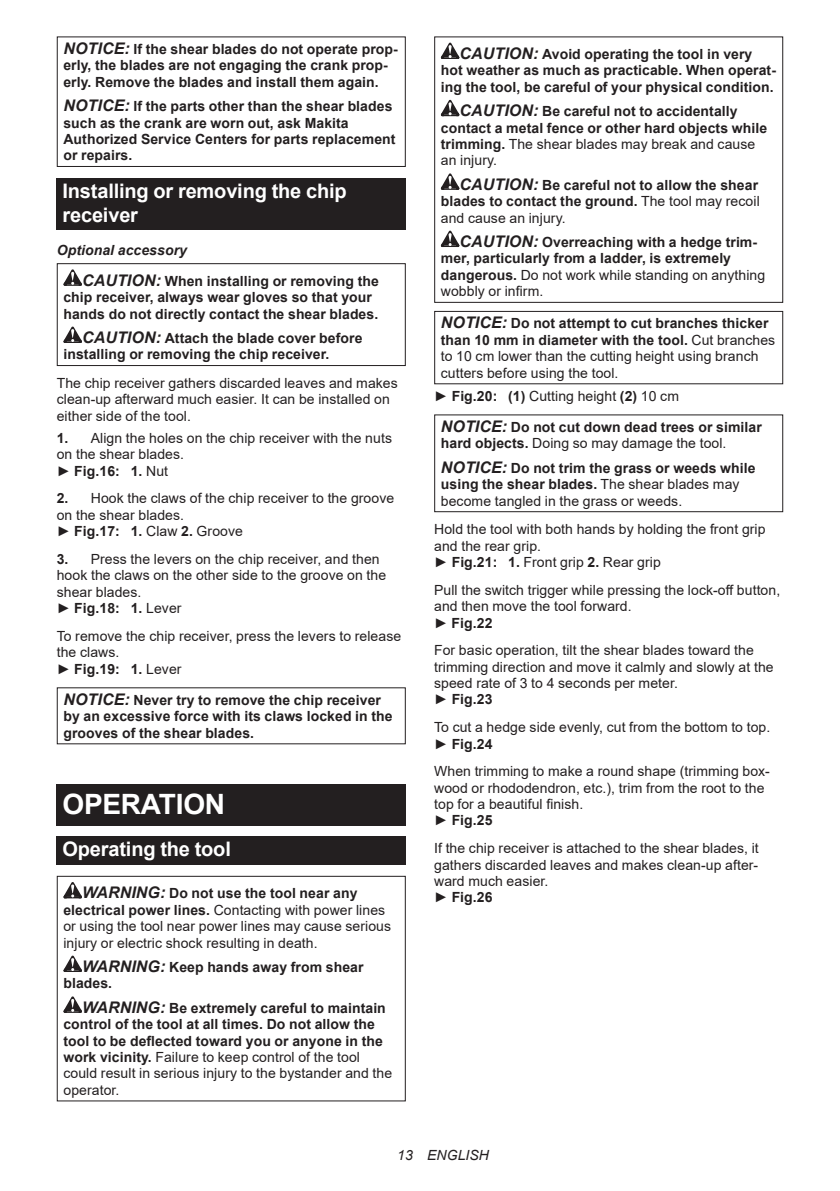
<style>
.page{position:relative;width:840px;height:1191px;background:#fff}
.page>*{position:absolute;margin:0;border:0;box-sizing:border-box;transform-origin:0 0}
.t1{font:700 28px "Arial";letter-spacing:-.01em;color:#fff}
.t2{font:700 20px/23.4px "Arial";letter-spacing:-.01em;color:#fff}
.t3{font:700 14px/16.4px "Arial";letter-spacing:.005em;color:#231f20}
.t4{font:14px/16.4px "Arial";letter-spacing:.005em;color:#231f20}
.t5{font:italic 14px "Arial";letter-spacing:.005em;color:#231f20}
.s1{font-style:italic;font-size:16px}
.s2{font-style:italic}
.s3{font-weight:700}
.s4{font-weight:700;font-style:italic;font-size:16px}
.s5{font-weight:400}
</style>
<div class="page">
<div style="left:57px;top:36px;width:348px;height:131px;border:1px solid #231f20"></div>
<div style="left:57px;top:178px;width:348px;height:52px;background:#231f20"></div>
<svg style="left:63px;top:269px;width:19px;height:17px"></svg>
<svg style="left:63px;top:326px;width:19px;height:17px"></svg>
<div style="left:57px;top:263px;width:348px;height:103px;border:1px solid #231f20"></div>
<div style="left:57px;top:784px;width:348px;height:41px;background:#231f20"></div>
<div style="left:57px;top:836px;width:348px;height:29px;background:#231f20"></div>
<svg style="left:63px;top:882px;width:19px;height:16px"></svg>
<svg style="left:63px;top:955px;width:19px;height:17px"></svg>
<svg style="left:63px;top:996px;width:19px;height:16px"></svg>
<div style="left:57px;top:875px;width:348px;height:226px;border:1px solid #231f20"></div>
<svg style="left:440px;top:43px;width:19px;height:16px"></svg>
<svg style="left:440px;top:100px;width:19px;height:16px"></svg>
<svg style="left:440px;top:173px;width:19px;height:17px"></svg>
<svg style="left:440px;top:231px;width:19px;height:16px"></svg>
<div style="left:434px;top:36px;width:348px;height:267px;border:1px solid #231f20"></div>
<div style="left:434px;top:311px;width:348px;height:73px;border:1px solid #231f20"></div>
<div style="left:434px;top:414px;width:348px;height:98px;border:1px solid #231f20"></div>
<p class="t3" style="left:63px;top:41px;width:335px"><span class="s1">NOTICE:</span> If the shear blades do not operate prop&shy;erly, the blades are not engaging the crank prop&shy;erly. Remove the blades and install them again.</p>
<p class="t3" style="left:63px;top:98px;width:333px"><span class="s1">NOTICE:</span> If the parts other than the shear blades such as the crank are worn out, ask Makita Authorized Service Centers for parts replacement or repairs.</p>
<h2 class="t2" style="left:62px;top:180px;width:285px">Installing or removing the chip receiver</h2>
<p class="t3" style="left:82px;top:235px;width:298px;line-height:30.6px;text-indent:-25px"><span class="s2">Optional accessory<br></span><span class="s1">CAUTION:</span> When installing or removing the</p>
<p class="t3" style="left:63px;top:289px;width:316px">chip receiver, always wear gloves so that your hands do not directly contact the shear blades.</p>
<p class="t3" style="left:63px;top:330px;width:300px;text-indent:19px"><span class="s1">CAUTION:</span> Attach the blade cover before installing or removing the chip receiver.</p>
<p class="t4" style="left:57px;top:375px;width:342px">The chip receiver gathers discarded leaves and makes clean-up afterward much easier. It can be installed on either side of the tool.</p>
<p class="t4" style="left:57px;top:430px;width:336px"><span class="s3">1.</span> Align the holes on the chip receiver with the nuts on the shear blades.<br>► <span class="s3">Fig.16: 1.</span> Nut</p>
<p class="t4" style="left:57px;top:490px;width:339px"><span class="s3">2.</span> Hook the claws of the chip receiver to the groove on the shear blades.<br>► <span class="s3">Fig.17: 1.</span> Claw <span class="s3">2.</span> Groove</p>
<p class="t4" style="left:57px;top:551px;width:331px"><span class="s3">3.</span> Press the levers on the chip receiver, and then hook the claws on the other side to the groove on the shear blades.<br>► <span class="s3">Fig.18: 1.</span> Lever</p>
<p class="t4" style="left:57px;top:627px;width:346px">To remove the chip receiver, press the levers to release the claws.<br>► <span class="s3">Fig.19: 1.</span> Lever</p>
<p class="t3" style="left:63px;top:692px;width:330px"><span class="s1">NOTICE:</span> Never try to remove the chip receiver by an excessive force with its claws locked in the grooves of the shear blades.</p>
<h1 class="t1" style="left:62px;top:784px;width:164px">OPERATION</h1>
<h2 class="t2" style="left:62px;top:838px;width:170px">Operating the tool</h2>
<p class="t4" style="left:63px;top:885px;width:329px;text-indent:19px"><span class="s4">WARNING:</span> <span class="s3">Do not use the tool near any electrical power lines.</span> Contacting with power lines or using the tool near power lines may cause serious injury or electric shock resulting in death.</p>
<p class="t3" style="left:63px;top:959px;width:301px;text-indent:19px"><span class="s1">WARNING:</span> Keep hands away from shear blades.</p>
<p class="t3" style="left:63px;top:1000px;width:330px;text-indent:19px"><span class="s1">WARNING:</span> Be extremely careful to maintain control of the tool at all times. Do not allow the tool to be deflected toward you or anyone in the work vicinity. <span class="s5">Failure to keep control of the tool could result in serious injury to the bystander and the operator.</span></p>
<p class="t3" style="left:440px;top:46px;width:336px;text-align:center"><span class="s1">CAUTION:</span> Avoid operating the tool in very<br>hot weather as much as practicable. When operat&shy;ing the tool, be careful of your physical condition.</p>
<p class="t3" style="left:440px;top:103px;width:327px;text-indent:19px"><span class="s1">CAUTION:</span> Be careful not to accidentally contact a metal fence or other hard objects while trimming. <span class="s5">The shear blades may break and cause an injury.</span></p>
<p class="t3" style="left:440px;top:177px;width:320px;text-align:justify;text-indent:19px"><span class="s1">CAUTION:</span> Be careful not to allow the shear blades to contact the ground. <span class="s5">The tool may recoil and cause an injury.</span></p>
<p class="t3" style="left:440px;top:234px;width:325px;text-indent:19px"><span class="s1">CAUTION:</span> Overreaching with a hedge trim&shy;mer, particularly from a ladder, is extremely dangerous. <span class="s5">Do not work while standing on anything wobbly or infirm.</span></p>
<p class="t4" style="left:440px;top:315px;width:336px"><span class="s4">NOTICE:</span> <span class="s3">Do not attempt to cut branches thicker than 10 mm in diameter with the tool.</span> Cut branches to 10 cm lower than the cutting height using branch cutters before using the tool.</p>
<p class="t4" style="left:434px;top:387px;width:246px">► <span class="s3">Fig.20: (1)</span> Cutting height <span class="s3">(2)</span> 10 cm</p>
<p class="t3" style="left:440px;top:419px;width:322px"><span class="s1">NOTICE:</span> Do not cut down dead trees or similar hard objects. <span class="s5">Doing so may damage the tool.</span></p>
<p class="t3" style="left:440px;top:460px;width:316px"><span class="s1">NOTICE:</span> Do not trim the grass or weeds while using the shear blades. <span class="s5">The shear blades may become tangled in the grass or weeds.</span></p>
<p class="t4" style="left:434px;top:521px;width:333px">Hold the tool with both hands by holding the front grip and the rear grip.<br>► <span class="s3">Fig.21: 1.</span> Front grip <span class="s3">2.</span> Rear grip</p>
<p class="t4" style="left:434px;top:581px;width:347px">Pull the switch trigger while pressing the lock-off button, and then move the tool forward.<br>► <span class="s3">Fig.22</span></p>
<p class="t4" style="left:434px;top:642px;width:341px">For basic operation, tilt the shear blades toward the trimming direction and move it calmly and slowly at the speed rate of 3 to 4 seconds per meter.<br>► <span class="s3">Fig.23</span></p>
<p class="t4" style="left:434px;top:719px;width:337px">To cut a hedge side evenly, cut from the bottom to top. ► <span class="s3">Fig.24</span></p>
<p class="t4" style="left:434px;top:763px;width:337px">When trimming to make a round shape (trimming box&shy;wood or rhododendron, etc.), trim from the root to the top for a beautiful finish.<br>► <span class="s3">Fig.25</span></p>
<p class="t4" style="left:434px;top:840px;width:326px">If the chip receiver is attached to the shear blades, it gathers discarded leaves and makes clean-up after&shy;ward much easier.<br>► <span class="s3">Fig.26</span></p>
<p class="t5" style="left:397px;top:1146px;width:93px">13 ENGLISH</p>
</div>
